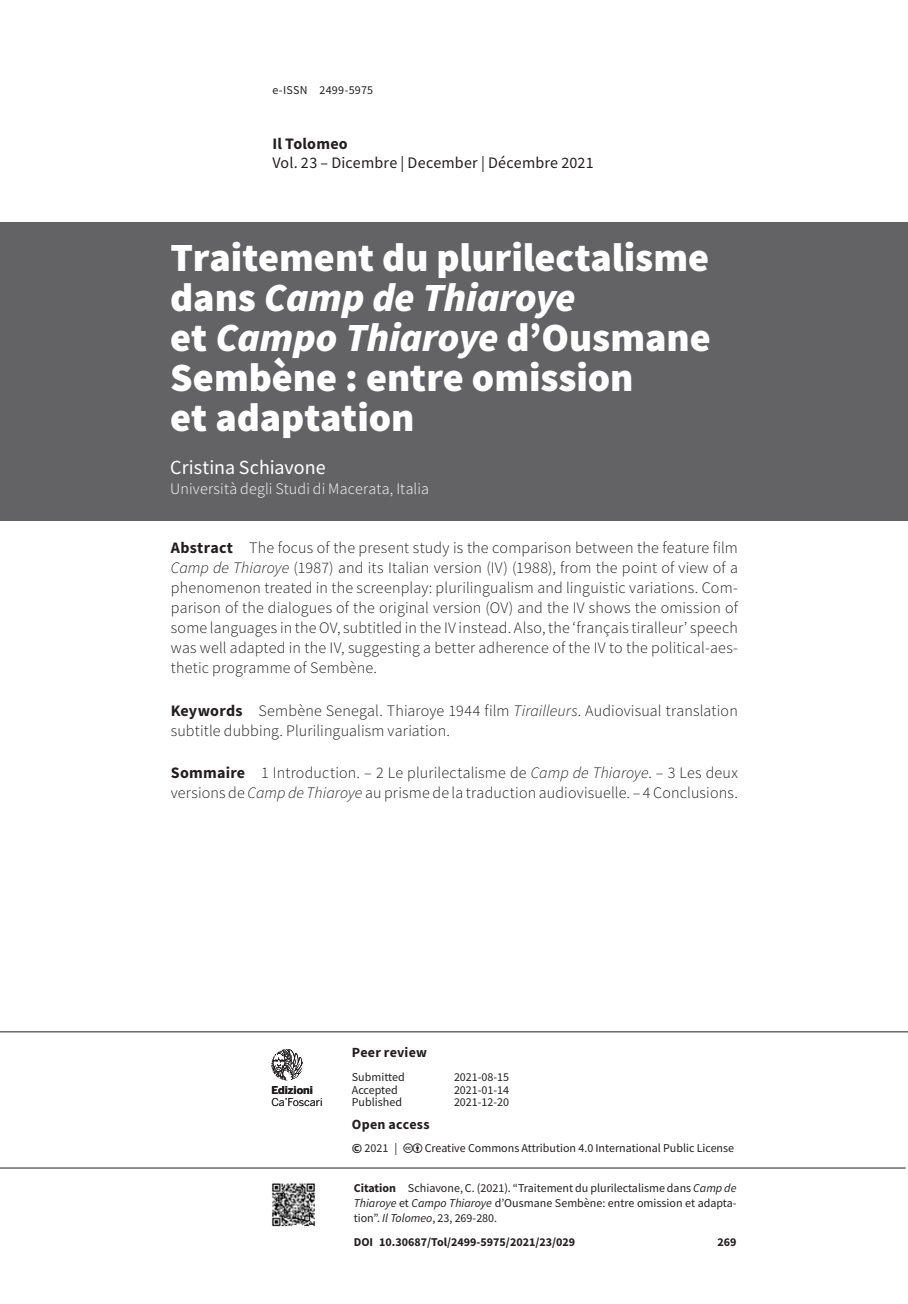
<style>
.page{position:relative;width:908px;height:1304px;background:#fff}
.page>*{position:absolute;margin:0;border:0;box-sizing:border-box;transform-origin:0 0}
.t1{font:900 40px/40px "Source Sans Pro";color:#fff}
.t2{font:20px "Source Sans Pro";color:#fff}
.t3{font:300 16px/20px "Source Sans Pro";letter-spacing:.01em;color:#231f20}
.t4{font:16px "Source Sans Pro";letter-spacing:.01em;color:#231f20}
.t5{font:300 16px "Source Sans Pro";letter-spacing:.01em;color:#fff}
.t6{font:700 16px "Source Sans Pro";letter-spacing:.015em;color:#231f20}
.t7{font:700 14px "Source Sans Pro";letter-spacing:.02em;color:#231f20}
.t8{font:12px/15px "Source Sans Pro";color:#231f20;text-align:justify}
.t9{font:700 12px "Source Sans Pro";color:#231f20}
.t10{font:10.8px "Benton Sans";letter-spacing:-.01em;color:#231f20}
.t11{font:700 10.8px "Benton Sans";color:#231f20}
.s1{font-style:italic}
.s2{font-weight:700}
.s3{font-weight:700;font-size:14px}
</style>
<div class="page">
<hr style="left:0;top:1168px;width:905px;height:1px;background:#231f20">
<img style="left:272px;top:1183px;width:43px;height:44px">
<svg style="left:271px;top:1049px;width:32px;height:31px"></svg>
<hr style="left:0;top:1031px;width:907px;height:1px;background:#231f20">
<div style="left:0;top:223px;width:907px;height:298px;background:#636366"></div>
<p class="t8" style="left:272px;top:82px;width:102px">e-ISSN 2499-5975</p>
<p class="t6" style="left:272px;top:133px;width:77px">Il Tolomeo</p>
<p class="t4" style="left:272px;top:153px;width:322px">Vol. 23 – Dicembre | December | Décembre 2021</p>
<h1 class="t1" style="left:170px;top:237px;width:541px">Traitement du plurilectalisme dans <span class="s1">Camp de Thiaroye<br></span>et <span class="s1">Campo Thiaroye</span> d’Ousmane<br>Sembène : entre omission<br>et adaptation</h1>
<p class="t2" style="left:170px;top:455px;width:157px">Cristina Schiavone</p>
<p class="t5" style="left:170px;top:479px;width:260px">Università degli Studi di Macerata, Italia</p>
<p class="t3" style="left:171px;top:538px;width:568px;text-align:justify"><span class="s2">Abstract</span> The focus of the present study is the comparison between the feature film <span class="s1">Camp de Thiaroye</span> (1987) and its Italian version (IV) (1988), from the point of view of a phenomenon treated in the screenplay: plurilingualism and linguistic variations. Com&shy;parison of the dialogues of the original version (OV) and the IV shows the omission of some languages in the OV, subtitled in the IV instead. Also, the ‘français tiralleur’ speech was well adapted in the IV, suggesting a better adherence of the IV to the political-aes&shy;thetic programme of Sembène.</p>
<p class="t3" style="left:171px;top:700px;width:568px"><span class="s2">Keywords</span> Sembène Senegal. Thiaroye 1944 film <span class="s1">Tirailleurs</span>. Audiovisual translation subtitle dubbing. Plurilingualism variation.</p>
<p class="t3" style="left:171px;top:763px;width:568px"><span class="s2">Sommaire</span> 1 Introduction. – 2 Le plurilectalisme de <span class="s1">Camp de Thiaroye</span>. – 3 Les deux versions de <span class="s1">Camp de Thiaroye</span> au prisme de la traduction audiovisuelle. – 4 Conclusions.</p>
<p class="t11" style="left:271px;top:1084px;width:43px">Edizioni</p>
<p class="t10" style="left:271px;top:1095px;width:53px">Ca’Foscari</p>
<p class="t7" style="left:351px;top:1042px;width:77px">Peer review</p>
<p class="t8" style="left:351px;top:1070px;width:54px">Submitted</p>
<p class="t8" style="left:454px;top:1070px;width:57px">2021-08-15</p>
<p class="t8" style="left:351px;top:1082px;width:47px">Accepted</p>
<p class="t8" style="left:454px;top:1082px;width:57px">2021-01-14</p>
<p class="t8" style="left:351px;top:1095px;width:52px">Published</p>
<p class="t8" style="left:454px;top:1095px;width:57px">2021-12-20</p>
<p class="t7" style="left:351px;top:1115px;width:79px">Open access</p>
<p class="t8" style="left:351px;top:1140px;width:47px"><span class="s3">©</span> 2021 |</p>
<p class="t8" style="left:424px;top:1140px;width:311px">Creative Commons Attribution 4.0 International Public License</p>
<p class="t8" style="left:353px;top:1181px;width:384px"><span class="s2">Citation</span> Schiavone, C. (2021). “Traitement du plurilectalisme dans <span class="s1">Camp de Thiaroye</span> et <span class="s1">Campo Thiaroye</span> d’Ousmane Sembène: entre omission et adapta&shy;tion”. <span class="s1">Il Tolomeo</span>, 23, 269-280.</p>
<p class="t9" style="left:353px;top:1234px;width:223px">DOI 10.30687/Tol/2499-5975/2021/23/029</p>
<p class="t9" style="left:717px;top:1234px;width:21px">269</p>
</div>
